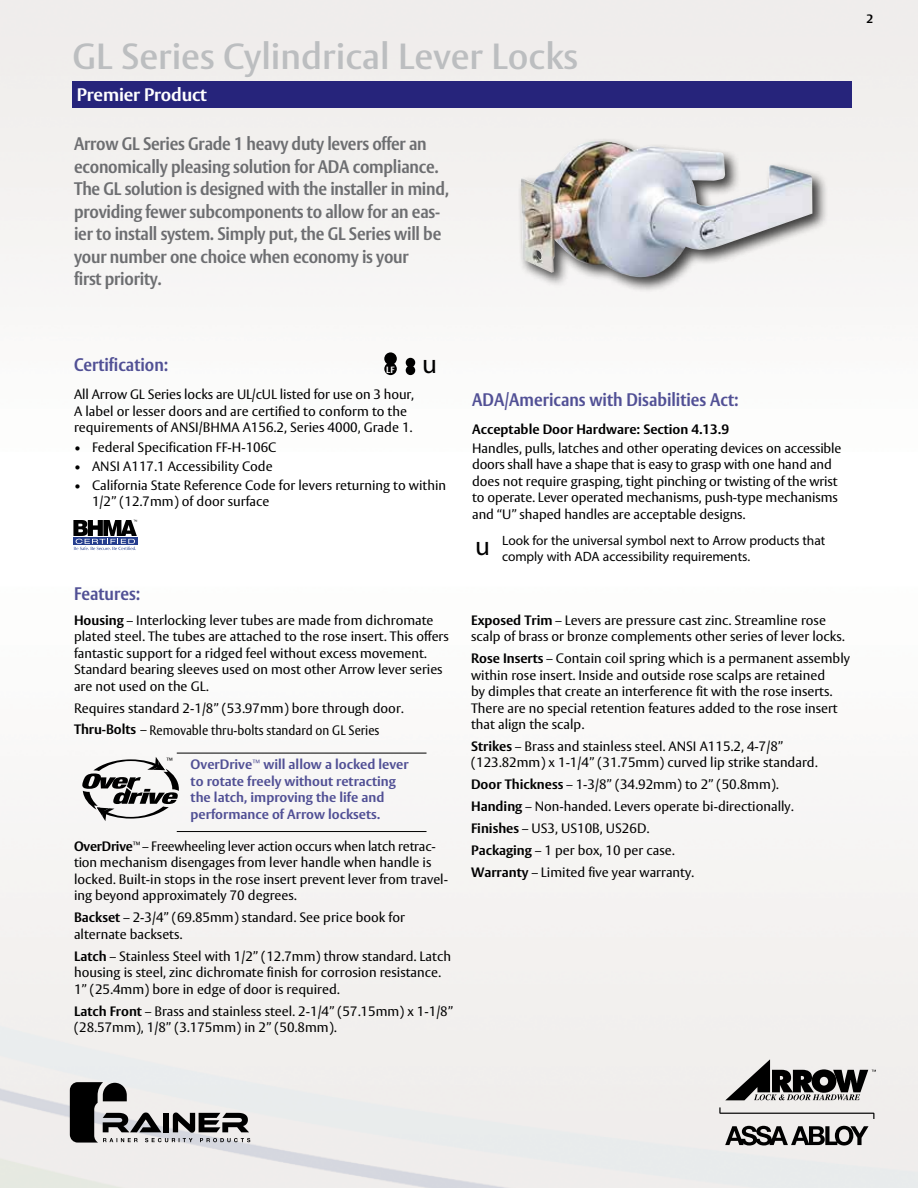
<style>
.page{position:relative;width:918px;height:1188px;background:#fff}
.page>*{position:absolute;margin:0;border:0;box-sizing:border-box;transform-origin:0 0}
.t1{font:600 36px "Vesta";color:#bcbec0}
.t2{font:27px "Myriad Pro";color:#000}
.t3{font:700 18px/22.5px "Vesta";letter-spacing:-.015em;color:#6d6e71;scale:.9 1}
.t4{font:700 18px "Vesta";color:#515095;scale:.9 1}
.t5{font:700 18px "Vesta";letter-spacing:-.01em;color:#fff}
.t6{font:13.5px/16.5px "Vesta";color:#000}
.t7{font:700 13.5px/16.5px "Vesta";color:#515095}
.t8{font:13.5px/16.5px "Myriad Pro";letter-spacing:-.005em;color:#000}
.t9{font:700 13.5px "Vesta";color:#000}
.t10{font:700 12px "Vesta";color:#000}
.t11{font:700 9px "Vesta";color:#fff}
.t12{font:7.5px "Vesta";color:#000}
.s1{font-weight:700}
</style>
<div class="page">
<img style="left:0;top:0;width:918px;height:1188px">
<svg style="left:719px;top:1107px;width:156px;height:12px;background:#d6d3d2"></svg>
<svg style="left:725px;top:1126px;width:144px;height:20px;background:#777575"></svg>
<svg style="left:725px;top:1059px;width:151px;height:41px;background:#8b8a89"></svg>
<svg style="left:82px;top:757px;width:97px;height:64px"></svg>
<hr style="left:177px;top:753px;width:250px;height:1px;background:#000">
<hr style="left:177px;top:831px;width:250px;height:1px;background:#000">
<div style="left:406px;top:358px;width:9px;height:9px;background:#000;border-radius:50%"></div>
<div style="left:406px;top:366px;width:9px;height:9px;background:#000;border-radius:50%"></div>
<div style="left:384px;top:352px;width:13px;height:13px;background:#000;border-radius:50%"></div>
<div style="left:384px;top:363px;width:13px;height:12px;background:#000;border-radius:50%"></div>
<div style="left:72px;top:81px;width:779px;height:27px;background:#26247b"></div>
<div style="left:517px;top:137px;width:312px;height:157px;background:#000;opacity:.75"></div>
<img style="left:521px;top:141px;width:291px;height:142px">
<svg style="left:73px;top:520px;width:64px;height:30px"></svg>
<svg style="left:70px;top:1082px;width:180px;height:61px;background:#99999a"></svg>
<h1 class="t1" style="left:72px;top:35px;width:507px">GL Series Cylindrical Lever Locks</h1>
<h3 class="t5" style="left:77px;top:85px;width:132px">Premier Product</h3>
<p class="t3" style="left:74px;top:133px;width:418px">Arrow GL Series Grade 1 heavy duty levers offer an economically pleasing solution for ADA compliance.<br>The GL solution is designed with the installer in mind, providing fewer subcomponents to allow for an eas&shy;ier to install system. Simply put, the GL Series will be your number one choice when economy is your<br>first priority.</p>
<p class="t10" style="left:866px;top:11px;width:8px">2</p>
<h3 class="t4" style="left:74px;top:354px;width:106px">Certification:</h3>
<p class="t11" style="left:386px;top:364px;width:10px">LF</p>
<h2 class="t2" style="left:422px;top:347px;width:16px">u</h2>
<p class="t6" style="left:74px;top:386px;width:342px">All Arrow GL Series locks are UL/cUL listed for use on 3 hour,<br>A label or lesser doors and are certified to conform to the requirements of ANSI/BHMA A156.2, Series 4000, Grade 1.</p>
<p class="t6" style="left:74px;top:439px;width:204px">• Federal Specification FF-H-106C</p>
<p class="t6" style="left:74px;top:458px;width:200px">• ANSI A117.1 Accessibility Code</p>
<p class="t6" style="left:92px;top:477px;width:356px;text-indent:-18px">• California State Reference Code for levers returning to within<br>1/2” (12.7mm) of door surface</p>
<h3 class="t4" style="left:74px;top:583px;width:75px">Features:</h3>
<p class="t6" style="left:74px;top:612px;width:376px"><span class="s1">Housing</span> – Interlocking lever tubes are made from dichromate plated steel. The tubes are attached to the rose insert. This offers fantastic support for a ridged feel without excess movement.<br>Standard bearing sleeves used on most other Arrow lever series are not used on the GL.</p>
<p class="t6" style="left:74px;top:697px;width:331px;line-height:21.9px">Requires standard 2-1/8” (53.97mm) bore through door.<br><span class="s1">Thru-Bolts</span> – Removable thru-bolts standard on GL Series</p>
<p class="t12" style="left:167px;top:756px;width:8px">™</p>
<p class="t7" style="left:191px;top:756px;width:220px">OverDrive<sup>™</sup> will allow a locked lever to rotate freely without retracting the latch, improving the life and performance of Arrow locksets.</p>
<p class="t6" style="left:74px;top:838px;width:375px"><span class="s1">OverDrive</span><sup>™</sup> – Freewheeling lever action occurs when latch retrac&shy;tion mechanism disengages from lever handle when handle is locked. Built-in stops in the rose insert prevent lever from travel&shy;ing beyond approximately 70 degrees.</p>
<p class="t6" style="left:74px;top:909px;width:332px"><span class="s1">Backset</span> – 2-3/4” (69.85mm) standard. See price book for alternate backsets.</p>
<p class="t6" style="left:74px;top:948px;width:378px"><span class="s1">Latch</span> – Stainless Steel with 1/2” (12.7mm) throw standard. Latch housing is steel, zinc dichromate finish for corrosion resistance.<br>1” (25.4mm) bore in edge of door is required.</p>
<p class="t6" style="left:74px;top:1003px;width:381px"><span class="s1">Latch Front</span> – Brass and stainless steel. 2-1/4” (57.15mm) x 1-1/8” (28.57mm), 1/8” (3.175mm) in 2” (50.8mm).</p>
<h3 class="t4" style="left:472px;top:389px;width:297px">ADA/Americans with Disabilities Act:</h3>
<p class="t9" style="left:472px;top:421px;width:258px">Acceptable Door Hardware: Section 4.13.9</p>
<p class="t6" style="left:472px;top:440px;width:371px">Handles, pulls, latches and other operating devices on accessible doors shall have a shape that is easy to grasp with one hand and does not require grasping, tight pinching or twisting of the wrist to operate. Lever operated mechanisms, push-type mechanisms and “U” shaped handles are acceptable designs.</p>
<p class="t8" style="left:502px;top:532px;width:325px">Look for the universal symbol next to Arrow products that comply with ADA accessibility requirements.</p>
<h2 class="t2" style="left:475px;top:529px;width:16px">u</h2>
<p class="t6" style="left:471px;top:612px;width:375px"><span class="s1">Exposed Trim</span> – Levers are pressure cast zinc. Streamline rose scalp of brass or bronze complements other series of lever locks.</p>
<p class="t6" style="left:471px;top:650px;width:380px"><span class="s1">Rose Inserts</span> – Contain coil spring which is a permanent assembly within rose insert. Inside and outside rose scalps are retained<br>by dimples that create an interference fit with the rose inserts.<br>There are no special retention features added to the rose insert that align the scalp.</p>
<p class="t6" style="left:471px;top:738px;width:348px"><span class="s1">Strikes</span> – Brass and stainless steel. ANSI A115.2, 4-7/8” (123.82mm) x 1-1/4” (31.75mm) curved lip strike standard.</p>
<p class="t6" style="left:471px;top:774px;width:324px;line-height:21.9px"><span class="s1">Door Thickness</span> – 1-3/8” (34.92mm) to 2” (50.8mm).<br><span class="s1">Handing</span> – Non-handed. Levers operate bi-directionally.<br><span class="s1">Finishes</span> – US3, US10B, US26D.<br><span class="s1">Packaging</span> – 1 per box, 10 per case.<br><span class="s1">Warranty</span> – Limited five year warranty.</p>
</div>
